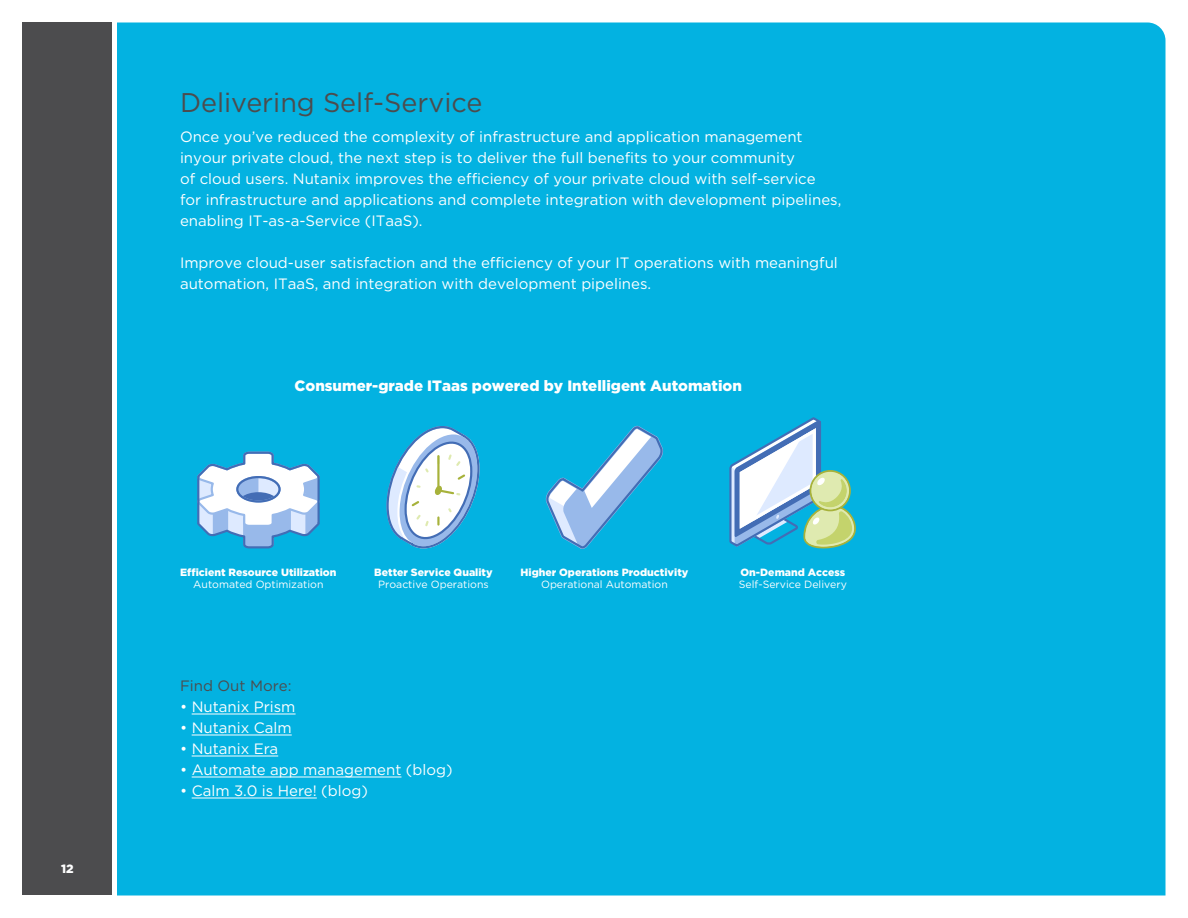
<style>
.page{position:relative;width:1188px;height:918px;background:#fff}
.page>*{position:absolute;margin:0;border:0;box-sizing:border-box;transform-origin:0 0}
.t1{font:27px "Gotham";color:#4c4c4e}
.t2{font:15px/21px "Gotham";color:#fff}
.t3{font:900 15px "Gotham";color:#fff}
.t4{font:15px "Gotham";color:#4c4c4e}
.t5{font:900 12px "Gotham";color:#fff}
.t6{font:900 10.5px "Gotham";color:#fff}
.t7{font:10.5px "Gotham";color:#fff}
</style>
<div class="page">
<div style="left:117px;top:22px;width:1049px;height:874px;background:#03b2e1"></div>
<div style="left:22px;top:22px;width:90px;height:874px;background:#4c4c4e"></div>
<hr style="left:192px;top:714px;width:104px;height:1px;background:#fff">
<hr style="left:192px;top:735px;width:100px;height:1px;background:#fff">
<hr style="left:192px;top:756px;width:86px;height:1px;background:#fff">
<hr style="left:192px;top:777px;width:209px;height:1px;background:#fff">
<hr style="left:192px;top:798px;width:125px;height:1px;background:#fff">
<svg style="left:543px;top:422px;width:123px;height:131px;background:#46bae4"></svg>
<svg style="left:728px;top:415px;width:129px;height:134px"></svg>
<svg style="left:195px;top:451px;width:127px;height:99px"></svg>
<svg style="left:385px;top:425px;width:96px;height:125px"></svg>
<p class="t5" style="left:61px;top:860px;width:14px">12</p>
<h1 class="t1" style="left:180px;top:85px;width:304px">Delivering Self-Service</h1>
<p class="t2" style="left:180px;top:125px;width:663px">Once you’ve reduced the complexity of infrastructure and application management inyour private cloud, the next step is to deliver the full benefits to your community<br>of cloud users. Nutanix improves the efficiency of your private cloud with self-service<br>for infrastructure and applications and complete integration with development pipelines, enabling IT-as-a-Service (ITaaS).</p>
<p class="t2" style="left:180px;top:251px;width:659px">Improve cloud-user satisfaction and the efficiency of your IT operations with meaningful automation, ITaaS, and integration with development pipelines.</p>
<p class="t3" style="left:295px;top:376px;width:449px">Consumer-grade ITaas powered by Intelligent Automation</p>
<p class="t6" style="left:180px;top:565px;width:158px">Efficient Resource Utilization</p>
<p class="t7" style="left:193px;top:578px;width:132px">Automated Optimization</p>
<p class="t6" style="left:374px;top:565px;width:120px">Better Service Quality</p>
<p class="t7" style="left:378px;top:578px;width:112px">Proactive Operations</p>
<p class="t6" style="left:521px;top:565px;width:169px">Higher Operations Productivity</p>
<p class="t7" style="left:541px;top:578px;width:128px">Operational Automation</p>
<p class="t4" style="left:180px;top:677px;width:113px">Find Out More:</p>
<p class="t2" style="left:180px;top:696px;width:117px">• Nutanix Prism</p>
<p class="t2" style="left:180px;top:717px;width:113px">• Nutanix Calm</p>
<p class="t2" style="left:180px;top:738px;width:100px">• Nutanix Era</p>
<p class="t2" style="left:180px;top:759px;width:274px">• Automate app management (blog)</p>
<p class="t2" style="left:180px;top:780px;width:189px">• Calm 3.0 is Here! (blog)</p>
<p class="t6" style="left:741px;top:565px;width:106px">On-Demand Access</p>
<p class="t7" style="left:739px;top:578px;width:110px">Self-Service Delivery</p>
</div>
